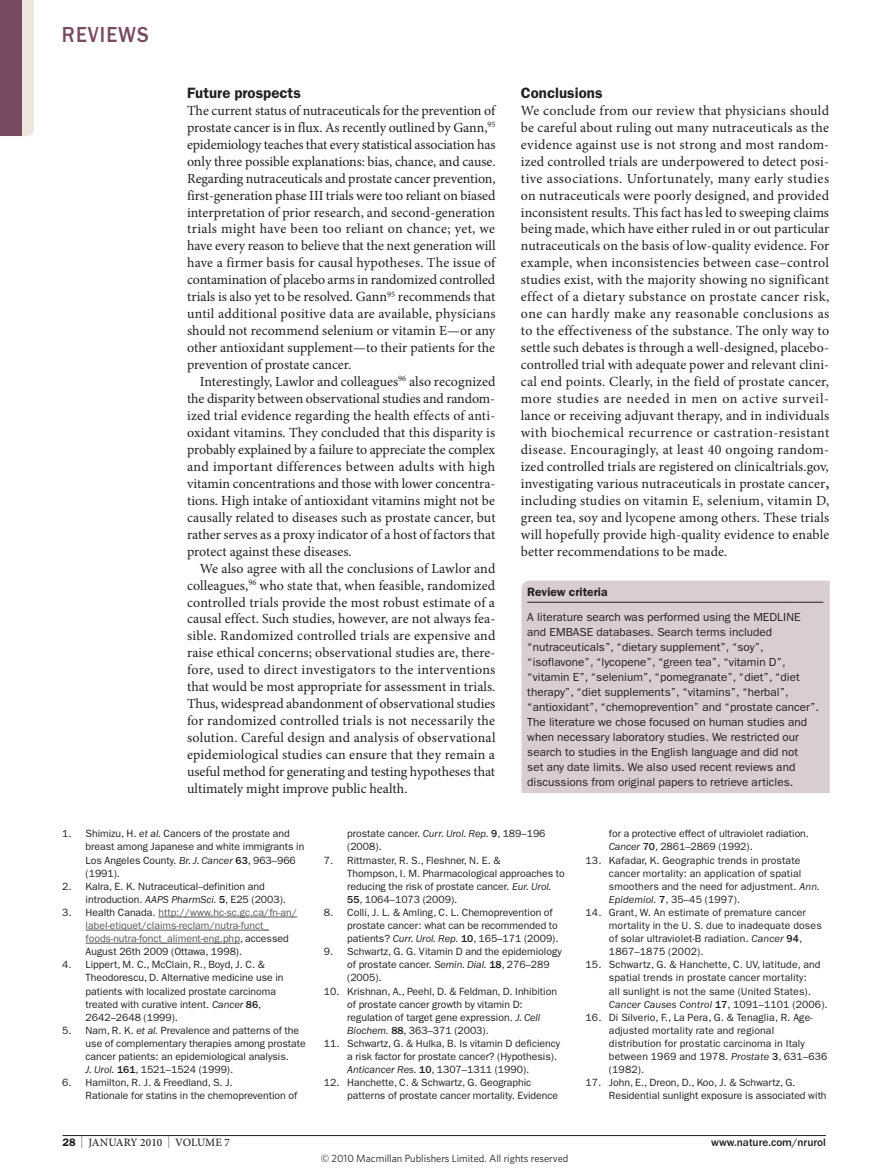
<style>
.page{position:relative;width:893px;height:1174px;background:#fff}
.page>*{position:absolute;margin:0;border:0;box-sizing:border-box;transform-origin:0 0}
.t1{font:500 22.5px "ITC Franklin Gothic Std";letter-spacing:.05em;color:#794b62;scale:.9 1}
.t2{font:600 15px "ITC Franklin Gothic Std";color:#231f20}
.t3{font:13.95px/17px "Minion Pro";letter-spacing:.005em;color:#231f20;text-align:justify}
.t4{font:600 12px "ITC Franklin Gothic Std";color:#231f20}
.t5{font:11.7px/15px "ITC Franklin Gothic Std";color:#231f20}
.t6{font:500 11.25px "Minion Pro";letter-spacing:.005em;color:#231f20}
.t7{font:500 11.25px "ITC Franklin Gothic Std";color:#231f20}
.t8{font:10.5px/13px "ITC Franklin Gothic Std";letter-spacing:-.005em;color:#231f20}
.t9{font:10.5px/13px "ITC Franklin Gothic Std";letter-spacing:-.005em;color:#57585a}
.t10{font:10.5px "Whitney";color:#231f20}
.s1{font-weight:700}
.s2{font-style:italic}
.s3{font-weight:500}
.s4{color:#231f20}
.s5{font-family:"ITC Franklin Gothic Std";font-weight:600;font-size:10.95px}
.s6{font-size:12.9px}
</style>
<div class="page">
<hr style="left:63px;top:1135px;width:763px;height:1px;background:#231f20">
<hr style="left:158px;top:916px;width:139px;height:1px;background:#57585a">
<hr style="left:86px;top:929px;width:183px;height:1px;background:#57585a">
<hr style="left:86px;top:943px;width:154px;height:1px;background:#57585a">
<div style="left:521px;top:580px;width:309px;height:213px;background:#d9ccd3"></div>
<hr style="left:527px;top:602px;width:296px;height:1px;background:#231f20">
<svg style="left:0;top:0;width:34px;height:136px;background:#a1818d"></svg>
<h1 class="t1" style="left:62px;top:22px;width:98px">rEviEws</h1>
<p class="t2" style="left:187px;top:84px;width:115px">Future prospects</p>
<p class="t3" style="left:187px;top:102px;width:310px">the current status of nutraceuticals for the prevention of prostate cancer is in flux. as recently outlined by Gann,<sup>95 </sup>epidemiology teaches that every statistical association has only three possible explanations: bias, chance, and cause. regarding nutraceuticals and prostate cancer prevention, first‑generation phase iii trials were too reliant on biased interpretation of prior research, and second‑generation trials might have been too reliant on chance; yet, we have every reason to believe that the next generation will have a firmer basis for causal hypotheses. the issue of contamination of placebo arms in randomized controlled trials is also yet to be resolved. Gann<sup>95</sup> recommends that until additional positive data are available, physicians should not recommend selenium or vitamin e—or any other antioxidant supplement—to their patients for the prevention of prostate cancer.</p>
<p class="t3" style="left:187px;top:373px;width:310px;text-indent:13px">interestingly, lawlor and colleagues<sup>96</sup> also recognized the disparity between observational studies and random‑ ized trial evidence regarding the health effects of anti‑ oxidant vitamins. they concluded that this disparity is probably explained by a failure to appreciate the complex and important differences between adults with high vitamin concentrations and those with lower concentra‑ tions. High intake of antioxidant vitamins might not be causally related to diseases such as prostate cancer, but rather serves as a proxy indicator of a host of factors that protect against these diseases.</p>
<p class="t3" style="left:187px;top:560px;width:310px;text-indent:13px">we also agree with all the conclusions of lawlor and colleagues,<sup>96</sup> who state that, when feasible, randomized controlled trials provide the most robust estimate of a causal effect. such studies, however, are not always fea‑ sible. randomized controlled trials are expensive and raise ethical concerns; observational studies are, there‑ fore, used to direct investigators to the interventions that would be most appropriate for assessment in trials. thus, widespread abandonment of observational studies for randomized controlled trials is not necessarily the solution. Careful design and analysis of observational epidemiological studies can ensure that they remain a useful method for generating and testing hypotheses that ultimately might improve public health.</p>
<p class="t2" style="left:521px;top:84px;width:83px">Conclusions</p>
<p class="t3" style="left:521px;top:102px;width:310px">we conclude from our review that physicians should be careful about ruling out many nutraceuticals as the evidence against use is not strong and most random‑ ized controlled trials are underpowered to detect posi‑ tive associations. unfortunately, many early studies on nutraceuticals were poorly designed, and provided inconsistent results. this fact has led to sweeping claims being made, which have either ruled in or out particular nutraceuticals on the basis of low‑quality evidence. For example, when inconsistencies between case–control studies exist, with the majority showing no significant effect of a dietary substance on prostate cancer risk, one can hardly make any reasonable conclusions as to the effectiveness of the substance. the only way to settle such debates is through a well‑designed, placebo‑ controlled trial with adequate power and relevant clini‑ cal end points. Clearly, in the field of prostate cancer, more studies are needed in men on active surveil‑ lance or receiving adjuvant therapy, and in individuals with biochemical recurrence or castration‑resistant disease. encouragingly, at least 40 ongoing random‑ ized controlled trials are registered on clinicaltrials.gov, investigating various nutraceuticals in prostate cancer<span class="s1">, </span>including studies on vitamin e, selenium, vitamin D, green tea, soy and lycopene among others. these trials will hopefully provide high‑quality evidence to enable better recommendations to be made.</p>
<p class="t4" style="left:527px;top:584px;width:82px">Review criteria</p>
<p class="t5" style="left:527px;top:610px;width:293px">A literature search was performed using the MEDLiNE and EMBASE databases. Search terms included “nutraceuticals”, “dietary supplement”, “soy”, “isoflavone”, “lycopene”, “green tea”, “vitamin D”, “vitamin E”, “selenium”, “pomegranate”, “diet”, “diet therapy”, “diet supplements”, “vitamins”, “herbal”, “antioxidant”, “chemoprevention” and “prostate cancer”.<br>The literature we chose focused on human studies and when necessary laboratory studies. We restricted our search to studies in the English language and did not<br>set any date limits. We also used recent reviews and discussions from original papers to retrieve articles.</p>
<p class="t8" style="left:86px;top:827px;width:220px;text-indent:-23px">1. Shimizu, H. <span class="s2">et al.</span> Cancers of the prostate and breast among Japanese and white immigrants in Los Angeles County. <span class="s2">Br. J. Cancer</span> <span class="s3">63</span>, 963–966 (1991).</p>
<p class="t8" style="left:86px;top:879px;width:202px;text-indent:-23px">2. Kalra, E. K. Nutraceutical‑‑definition and introduction. <span class="s2">AAPS PharmSci.</span> <span class="s3">5</span>, E25 (2003).</p>
<p class="t9" style="left:86px;top:906px;width:213px;text-indent:-23px"><span class="s4">3. Health Canada.</span> http://www.hc‑sc.gc.ca/fn‑an/ label‑etiquet/claims‑reclam/nutra‑funct_ foods‑nutra‑fonct_aliment‑eng.php<span class="s4">, accessed August 26th 2009 (Ottawa, 1998).</span></p>
<p class="t8" style="left:86px;top:958px;width:199px;text-indent:-23px">4. Lippert, M. C., McClain, r., Boyd, J. C. &amp; Theodorescu, D. Alternative medicine use in patients with localized prostate carcinoma treated with curative intent. <span class="s2">Cancer</span> <span class="s3">86</span>, 2642–2648 (1999).</p>
<p class="t8" style="left:86px;top:1023px;width:222px;text-indent:-23px">5. Nam, r. K. <span class="s2">et al.</span> Prevalence and patterns of the use of complementary therapies among prostate cancer patients: an epidemiological analysis.<br><span class="s2">J. Urol.</span> <span class="s3">161</span>, 1521–1524 (1999).</p>
<p class="t8" style="left:86px;top:1076px;width:213px;text-indent:-23px">6. Hamilton, r. J. &amp; Freedland, S. J.<br>rationale for statins in the chemoprevention of</p>
<p class="t8" style="left:347px;top:827px;width:200px">prostate cancer. <span class="s2">Curr. Urol. Rep.</span> <span class="s3">9</span>, 189–196 (2008).</p>
<p class="t8" style="left:347px;top:853px;width:219px;text-indent:-23px">7. rittmaster, r. S., Fleshner, N. E. &amp;<br>Thompson, i. M. Pharmacological approaches to reducing the risk of prostate cancer. <span class="s2">Eur. Urol.<br></span><span class="s3">55</span>, 1064–1073 (2009).</p>
<p class="t8" style="left:347px;top:906px;width:213px;text-indent:-23px">8. Colli, J. L. &amp; Amling, C. L. Chemoprevention of prostate cancer: what can be recommended to patients? <span class="s2">Curr. Urol. Rep.</span> <span class="s3">10</span>, 165–171 (2009).</p>
<p class="t8" style="left:347px;top:945px;width:216px;text-indent:-23px">9. Schwartz, G. G. Vitamin D and the epidemiology of prostate cancer. <span class="s2">Semin. Dial.</span> <span class="s3">18</span>, 276–289 (2005).</p>
<p class="t8" style="left:347px;top:984px;width:211px;text-indent:-23px">10. Krishnan, A., Peehl, D. &amp; Feldman, D. inhibition of prostate cancer growth by vitamin D: regulation of target gene expression. <span class="s2">J. Cell Biochem.</span> <span class="s3">88</span>, 363–371 (2003).</p>
<p class="t8" style="left:347px;top:1037px;width:214px;text-indent:-23px">11. Schwartz, G. &amp; Hulka, B. is vitamin D deficiency a risk factor for prostate cancer? (Hypothesis).<br><span class="s2">Anticancer Res.</span> <span class="s3">10</span>, 1307–1311 (1990).</p>
<p class="t8" style="left:347px;top:1076px;width:212px;text-indent:-23px">12. Hanchette, C. &amp; Schwartz, G. Geographic patterns of prostate cancer mortality. Evidence</p>
<p class="t8" style="left:609px;top:827px;width:202px">for a protective effect of ultraviolet radiation.<br><span class="s2">Cancer</span> <span class="s3">70</span>, 2861–2869 (1992).</p>
<p class="t8" style="left:609px;top:853px;width:212px;text-indent:-23px">13. Kafadar, K. Geographic trends in prostate cancer mortality: an application of spatial smoothers and the need for adjustment. <span class="s2">Ann.<br>Epidemiol.</span> <span class="s3">7</span>, 35–45 (1997).</p>
<p class="t8" style="left:609px;top:906px;width:214px;text-indent:-23px">14. Grant, W. An estimate of premature cancer mortality in the U. <span class="s2">S.</span> due to inadequate doses of solar ultraviolet‑B radiation. <span class="s2">Cancer</span> <span class="s3">94</span>, 1867–1875 (2002).</p>
<p class="t8" style="left:609px;top:958px;width:220px;text-indent:-23px">15. Schwartz, G. &amp; Hanchette, C. UV, latitude, and spatial trends in prostate cancer mortality:<br>all sunlight is not the same (United States).<br><span class="s2">Cancer Causes Control</span> <span class="s3">17</span>, 1091–1101 (2006).</p>
<p class="t8" style="left:609px;top:1010px;width:220px;text-indent:-23px">16. Di Silverio, F., La Pera, G. &amp; Tenaglia, r. Age‑ adjusted mortality rate and regional distribution for prostatic carcinoma in italy between 1969 and 1978. <span class="s2">Prostate</span> <span class="s3">3</span>, 631–636 (1982).</p>
<p class="t8" style="left:609px;top:1076px;width:219px;text-indent:-23px">17. John, E., Dreon, D., Koo, J. &amp; Schwartz, G. residential sunlight exposure is associated with</p>
<p class="t6" style="left:63px;top:1135px;width:169px"><span class="s5">28</span> <span class="s6">|</span> JANUARY 2010 <span class="s6">|</span> VOLUME 7</p>
<p class="t7" style="left:711px;top:1136px;width:116px">www.nature.com/nrurol</p>
<p class="t10" style="left:321px;top:1152px;width:249px">© 2010 Macmillan Publishers Limited. All rights reserved</p>
</div>
